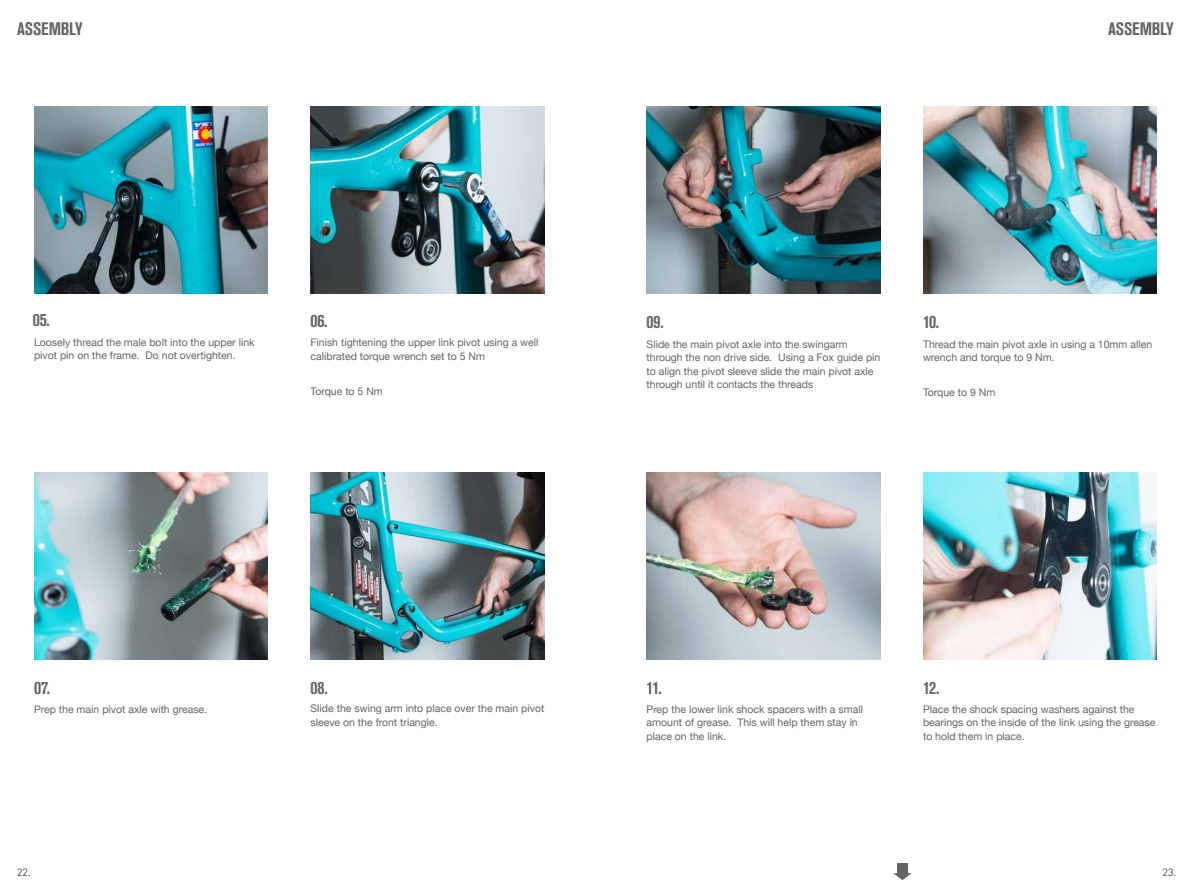
<style>
.page{position:relative;width:1191px;height:893px;background:#fff}
.page>*{position:absolute;margin:0;border:0;box-sizing:border-box;transform-origin:0 0}
.t1{font:700 condensed 18px "Akzidenz Grotesk Std";letter-spacing:-.01em;color:#636466}
.t2{font:10.5px/13.5px "Helvetica Neue";color:#636466}
.t3{font:10.5px "DIN";color:#414042}
</style>
<div class="page">
<img style="left:310px;top:106px;width:234px;height:187px">
<img style="left:34px;top:106px;width:234px;height:187px">
<img style="left:34px;top:472px;width:234px;height:187px">
<img style="left:310px;top:472px;width:234px;height:187px">
<img style="left:646px;top:106px;width:234px;height:187px">
<img style="left:923px;top:106px;width:234px;height:187px">
<img style="left:646px;top:472px;width:234px;height:188px">
<img style="left:923px;top:472px;width:234px;height:188px">
<svg style="left:893px;top:873px;width:18px;height:7px"></svg>
<div style="left:897px;top:863px;width:11px;height:11px;background:#636466"></div>
<h1 class="t1" style="left:17px;top:18px;width:67px">ASSEMBLY</h1>
<h1 class="t1" style="left:1108px;top:18px;width:67px">ASSEMBLY</h1>
<h1 class="t1" style="left:33px;top:310px;width:19px">05.</h1>
<h1 class="t1" style="left:310px;top:310px;width:19px">06.</h1>
<p class="t2" style="left:34px;top:335px;width:222px">Loosely thread the male bolt into the upper link pivot pin on the frame. Do not overtighten.</p>
<p class="t2" style="left:310px;top:336px;width:229px">Finish tightening the upper link pivot using a well calibrated torque wrench set to 5 Nm</p>
<p class="t2" style="left:310px;top:384px;width:74px">Torque to 5 Nm</p>
<h1 class="t1" style="left:646px;top:311px;width:19px">09.</h1>
<h1 class="t1" style="left:923px;top:311px;width:18px">10.</h1>
<p class="t2" style="left:646px;top:337px;width:235px">Slide the main pivot axle into the swingarm through the non drive side. Using a Fox guide pin to align the pivot sleeve slide the main pivot axle through until it contacts the threads</p>
<p class="t2" style="left:923px;top:337px;width:231px">Thread the main pivot axle in using a 10mm allen wrench and torque to 9 Nm.</p>
<p class="t2" style="left:923px;top:385px;width:74px">Torque to 9 Nm</p>
<h1 class="t1" style="left:34px;top:677px;width:18px">07.</h1>
<h1 class="t1" style="left:310px;top:677px;width:19px">08.</h1>
<p class="t2" style="left:34px;top:702px;width:175px">Prep the main pivot axle with grease.</p>
<p class="t2" style="left:310px;top:701px;width:235px">Slide the swing arm into place over the main pivot sleeve on the front triangle.</p>
<h1 class="t1" style="left:646px;top:678px;width:17px">11.</h1>
<h1 class="t1" style="left:923px;top:678px;width:18px">12.</h1>
<p class="t2" style="left:646px;top:702px;width:218px">Prep the lower link shock spacers with a small amount of grease. This will help them stay in place on the link.</p>
<p class="t2" style="left:923px;top:702px;width:234px">Place the shock spacing washers against the bearings on the inside of the link using the grease to hold them in place.</p>
<p class="t3" style="left:17px;top:866px;width:15px">22.</p>
<p class="t3" style="left:1162px;top:866px;width:15px">23.</p>
</div>
